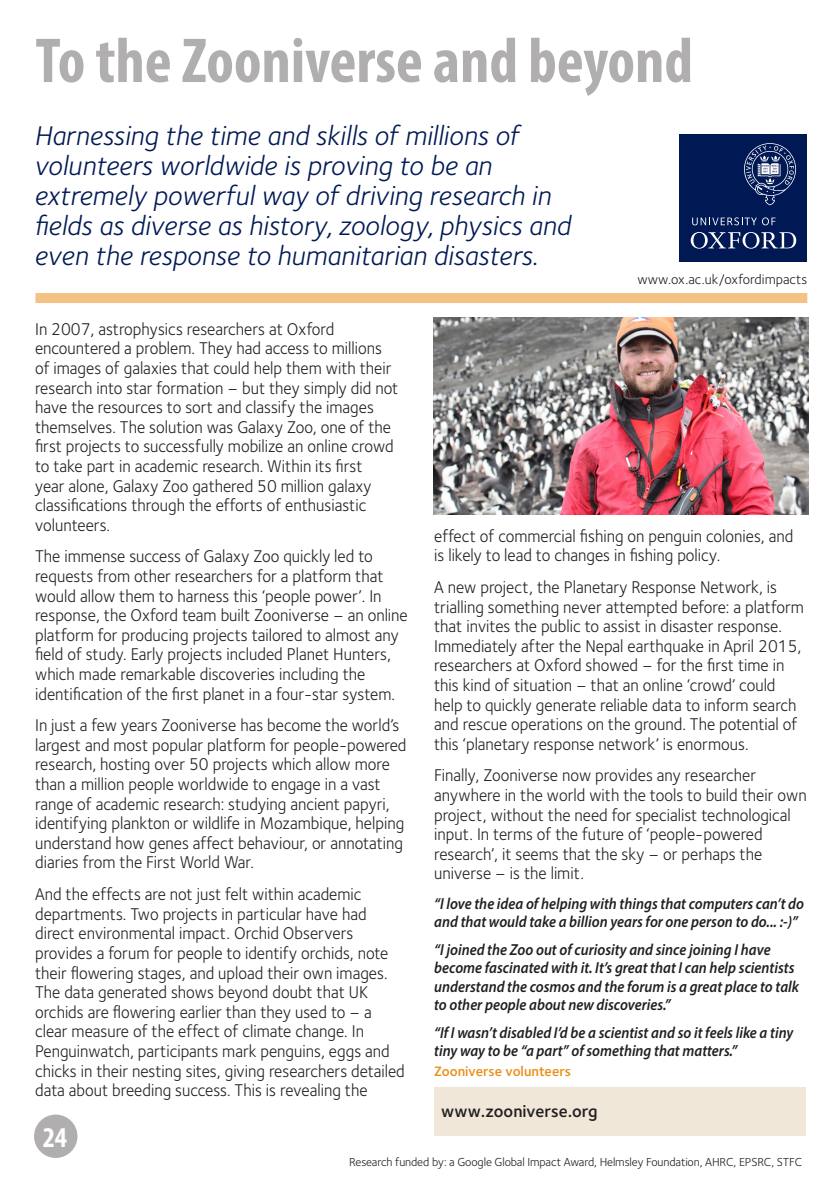
<style>
.page{position:relative;width:840px;height:1191px;background:#fff}
.page>*{position:absolute;margin:0;border:0;box-sizing:border-box;transform-origin:0 0}
.t1{font:700 condensed 64px "Myriad Pro";color:#b0aeaf}
.t2{font:700 condensed 28.8px "Myriad Pro";color:#fff}
.t3{font:italic 28px/30px "Foundry Sterling";color:#001954}
.t4{font:17.6px/19.6px "Foundry Sterling";color:#231f20;scale:.94 1}
.t5{font:600 17.2px "Foundry Sterling";color:#231f20}
.t6{font:italic 600 16px/18px "Myriad Pro";color:#231f20;scale:.91 1}
.t7{font:14px "Foundry Sterling";color:#231f20}
.t8{font:600 14px "Foundry Sterling";color:#e98f1a}
.t9{font:12px "Foundry Sterling";letter-spacing:-.01em;color:#231f20}
</style>
<div class="page">
<div style="left:434px;top:1087px;width:371px;height:48px;background:#f0e7d8"></div>
<div style="left:678px;top:134px;width:127px;height:127px;background:#001954"></div>
<svg style="left:690px;top:232px;width:105px;height:17px"></svg>
<svg style="left:692px;top:217px;width:83px;height:8px"></svg>
<svg style="left:744px;top:143px;width:51px;height:62px"></svg>
<div style="left:35px;top:293px;width:771px;height:10px;background:#f5c286"></div>
<div style="left:34px;top:1114px;width:43px;height:44px;background:#b0aeaf;border-radius:50%"></div>
<img style="left:433px;top:317px;width:374px;height:197px">
<p class="t1" style="left:35px;top:21px;width:658px">To the Zooniverse and beyond</p>
<p class="t3" style="left:34px;top:120px;width:537px">Harnessing the time and skills of millions of volunteers worldwide is proving to be an extremely powerful way of driving research in fields as diverse as history, zoology, physics and even the response to humanitarian disasters.</p>
<p class="t7" style="left:637px;top:269px;width:171px">www.ox.ac.uk/oxfordimpacts</p>
<p class="t4" style="left:35px;top:318px;width:387px">In 2007, astrophysics researchers at Oxford encountered a problem. They had access to millions of images of galaxies that could help them with their research into star formation – but they simply did not have the resources to sort and classify the images themselves. The solution was Galaxy Zoo, one of the first projects to successfully mobilize an online crowd to take part in academic research. Within its first<br>year alone, Galaxy Zoo gathered 50 million galaxy classifications through the efforts of enthusiastic volunteers.</p>
<p class="t4" style="left:35px;top:546px;width:398px">The immense success of Galaxy Zoo quickly led to requests from other researchers for a platform that would allow them to harness this ‘people power’. In response, the Oxford team built Zooniverse – an online platform for producing projects tailored to almost any field of study. Early projects included Planet Hunters, which made remarkable discoveries including the identification of the first planet in a four-star system.</p>
<p class="t4" style="left:35px;top:715px;width:396px">In just a few years Zooniverse has become the world’s largest and most popular platform for people-powered research, hosting over 50 projects which allow more than a million people worldwide to engage in a vast range of academic research: studying ancient papyri, identifying plankton or wildlife in Mozambique, helping understand how genes affect behaviour, or annotating diaries from the First World War.</p>
<p class="t4" style="left:35px;top:884px;width:394px">And the effects are not just felt within academic departments. Two projects in particular have had direct environmental impact. Orchid Observers provides a forum for people to identify orchids, note their flowering stages, and upload their own images.<br>The data generated shows beyond doubt that UK orchids are flowering earlier than they used to – a clear measure of the effect of climate change. In Penguinwatch, participants mark penguins, eggs and chicks in their nesting sites, giving researchers detailed data about breeding success. This is revealing the</p>
<p class="t2" style="left:43px;top:1119px;width:26px">24</p>
<p class="t4" style="left:434px;top:525px;width:383px">effect of commercial fishing on penguin colonies, and is likely to lead to changes in fishing policy.</p>
<p class="t4" style="left:434px;top:577px;width:394px">A new project, the Planetary Response Network, is trialling something never attempted before: a platform that invites the public to assist in disaster response.<br>Immediately after the Nepal earthquake in April 2015, researchers at Oxford showed – for the first time in this kind of situation – that an online ‘crowd’ could help to quickly generate reliable data to inform search and rescue operations on the ground. The potential of this ‘planetary response network’ is enormous.</p>
<p class="t4" style="left:434px;top:765px;width:397px">Finally, Zooniverse now provides any researcher anywhere in the world with the tools to build their own project, without the need for specialist technological input. In terms of the future of ‘people-powered research’, it seems that the sky – or perhaps the universe – is the limit.</p>
<p class="t6" style="left:434px;top:894px;width:407px">“I love the idea of helping with things that computers can’t do and that would take a billion years for one person to do... :-)”</p>
<p class="t6" style="left:434px;top:940px;width:402px">“I joined the Zoo out of curiosity and since joining I have become fascinated with it. It’s great that I can help scientists understand the cosmos and the forum is a great place to talk to other people about new discoveries.”</p>
<p class="t6" style="left:434px;top:1022px;width:396px">“If I wasn’t disabled I’d be a scientist and so it feels like a tiny tiny way to be “a part” of something that matters.”</p>
<p class="t8" style="left:434px;top:1061px;width:138px">Zooniverse volunteers</p>
<p class="t5" style="left:441px;top:1098px;width:158px">www.zooniverse.org</p>
<p class="t9" style="left:349px;top:1153px;width:454px">Research funded by: a Google Global Impact Award, Helmsley Foundation, AHRC, EPSRC, STFC</p>
</div>
